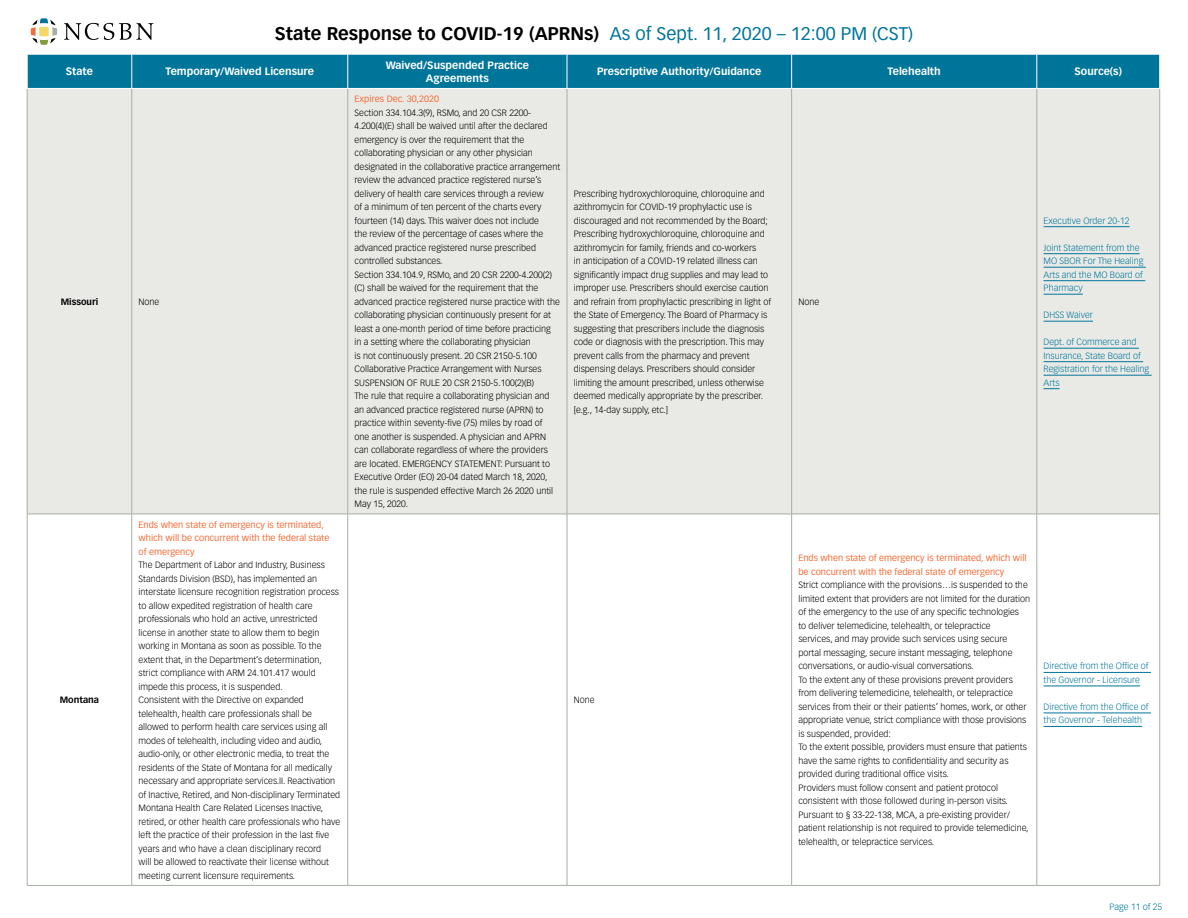
<style>
.page{position:relative;width:1188px;height:918px;background:#fff}
.page>*{position:absolute;margin:0;border:0;box-sizing:border-box;transform-origin:0 0}
.t1{font:700 18px "Vectora LT Std";color:#000}
.t2{font:700 10.5px/12.6px "Vectora LT Std";color:#fff;text-align:center}
.t3{font:300 9px/13.5px "Vectora LT Std";color:#000}
.t4{font:300 9px/13.5px "Vectora LT Std";color:#00759a}
.t5{font:9px/13.5px "Vectora LT Std";color:#f36e3a}
.t6{font:700 9px "Vectora LT Std";color:#000}
.s1{font-weight:400;color:#00759a}
</style>
<div class="page">
<svg style="left:31px;top:18px;width:26px;height:27px"></svg>
<svg style="left:64px;top:23px;width:90px;height:17px"></svg>
<div style="left:28px;top:55px;width:1131px;height:33px;background:#00759a"></div>
<div style="left:28px;top:89px;width:1131px;height:425px;background:#e9eae6"></div>
<svg style="left:131px;top:515px;width:1020px;height:370px"></svg>
<hr style="left:27px;top:89px;width:1px;height:425px;background:#a6afa2">
<hr style="left:132px;top:89px;width:1px;height:425px;background:#a6afa2">
<hr style="left:348px;top:89px;width:1px;height:425px;background:#a6afa2">
<hr style="left:567px;top:89px;width:1px;height:425px;background:#a6afa2">
<hr style="left:791px;top:89px;width:1px;height:425px;background:#a6afa2">
<hr style="left:1037px;top:89px;width:1px;height:425px;background:#a6afa2">
<hr style="left:1159px;top:89px;width:1px;height:425px;background:#a6afa2">
<hr style="left:27px;top:514px;width:105px;height:1px;background:#a6afa2">
<hr style="left:27px;top:514px;width:1px;height:371px;background:#a6afa2">
<hr style="left:132px;top:514px;width:216px;height:1px;background:#a6afa2">
<hr style="left:132px;top:514px;width:1px;height:371px;background:#a6afa2">
<hr style="left:348px;top:514px;width:219px;height:1px;background:#a6afa2">
<hr style="left:348px;top:514px;width:1px;height:371px;background:#a6afa2">
<hr style="left:567px;top:514px;width:225px;height:1px;background:#a6afa2">
<hr style="left:567px;top:514px;width:1px;height:371px;background:#a6afa2">
<hr style="left:792px;top:514px;width:245px;height:1px;background:#a6afa2">
<hr style="left:791px;top:514px;width:1px;height:371px;background:#a6afa2">
<hr style="left:1037px;top:514px;width:123px;height:1px;background:#a6afa2">
<hr style="left:1037px;top:514px;width:1px;height:371px;background:#a6afa2">
<hr style="left:1159px;top:514px;width:1px;height:371px;background:#a6afa2">
<hr style="left:27px;top:885px;width:105px;height:1px;background:#a6afa2">
<hr style="left:132px;top:885px;width:216px;height:1px;background:#a6afa2">
<hr style="left:348px;top:885px;width:219px;height:1px;background:#a6afa2">
<hr style="left:567px;top:885px;width:225px;height:1px;background:#a6afa2">
<hr style="left:792px;top:885px;width:245px;height:1px;background:#a6afa2">
<hr style="left:1037px;top:885px;width:123px;height:1px;background:#a6afa2">
<hr style="left:132px;top:54px;width:1px;height:34px;background:#fff">
<hr style="left:348px;top:54px;width:1px;height:34px;background:#fff">
<hr style="left:567px;top:54px;width:1px;height:34px;background:#fff">
<hr style="left:791px;top:54px;width:1px;height:34px;background:#fff">
<hr style="left:1037px;top:54px;width:1px;height:34px;background:#fff">
<hr style="left:1044px;top:226px;width:86px;height:1px;background:#00759a">
<hr style="left:1044px;top:253px;width:96px;height:1px;background:#00759a">
<hr style="left:1044px;top:267px;width:102px;height:1px;background:#00759a">
<hr style="left:1044px;top:280px;width:101px;height:1px;background:#00759a">
<hr style="left:1044px;top:294px;width:39px;height:1px;background:#00759a">
<hr style="left:1044px;top:321px;width:49px;height:1px;background:#00759a">
<hr style="left:1044px;top:348px;width:95px;height:1px;background:#00759a">
<hr style="left:1044px;top:361px;width:99px;height:1px;background:#00759a">
<hr style="left:1044px;top:375px;width:108px;height:1px;background:#00759a">
<svg style="left:1044px;top:388px;width:16px;height:1px"></svg>
<hr style="left:1044px;top:672px;width:107px;height:1px;background:#00759a">
<hr style="left:1044px;top:686px;width:96px;height:1px;background:#00759a">
<hr style="left:1044px;top:713px;width:107px;height:1px;background:#00759a">
<hr style="left:1044px;top:726px;width:98px;height:1px;background:#00759a">
<h1 class="t1" style="left:275px;top:23px;width:640px">State Response to COVID-19 (APRNs) <span class="s1">As of Sept. 11, 2020 – 12:00 PM (CST)</span></h1>
<p class="t2" style="left:66px;top:65px;width:29px">State</p>
<p class="t2" style="left:165px;top:65px;width:150px">Temporary/Waived Licensure</p>
<p class="t2" style="left:386px;top:59px;width:145px">Waived/Suspended Practice<br>Agreements</p>
<p class="t2" style="left:597px;top:65px;width:166px">Prescriptive Authority/Guidance</p>
<p class="t2" style="left:888px;top:65px;width:55px">Telehealth</p>
<p class="t2" style="left:1075px;top:65px;width:49px">Source(s)</p>
<p class="t6" style="left:61px;top:296px;width:39px">Missouri</p>
<p class="t3" style="left:139px;top:295px;width:22px">None</p>
<p class="t6" style="left:60px;top:695px;width:41px">Montana</p>
<p class="t5" style="left:139px;top:518px;width:192px">Ends when state of emergency is terminated, which will be concurrent with the federal state of emergency</p>
<p class="t3" style="left:139px;top:558px;width:203px">The Department of Labor and Industry, Business Standards Division (BSD), has implemented an interstate licensure recognition registration process to allow expedited registration of health care professionals who hold an active, unrestricted license in another state to allow them to begin working in Montana as soon as possible. To the extent that, in the Department’s determination, strict compliance with ARM 24.101.417 would impede this process, it is suspended.<br>Consistent with the Directive on expanded telehealth, health care professionals shall be allowed to perform health care services using all modes of telehealth, including video and audio, audio-only, or other electronic media, to treat the residents of the State of Montana for all medically necessary and appropriate services.II. Reactivation of Inactive, Retired, and Non-disciplinary Terminated Montana Health Care Related Licenses Inactive, retired, or other health care professionals who have left the practice of their profession in the last five years and who have a clean disciplinary record<br>will be allowed to reactivate their license without meeting current licensure requirements.</p>
<p class="t5" style="left:355px;top:92px;width:86px">Expires Dec. 30,2020</p>
<p class="t3" style="left:355px;top:106px;width:207px">Section 334.104.3(9), RSMo, and 20 CSR 2200- 4.200(4)(E) shall be waived until after the declared emergency is over the requirement that the collaborating physician or any other physician designated in the collaborative practice arrangement review the advanced practice registered nurse’s delivery of health care services through a review<br>of a minimum of ten percent of the charts every fourteen (14) days. This waiver does not include<br>the review of the percentage of cases where the advanced practice registered nurse prescribed controlled substances.<br>Section 334.104.9, RSMo, and 20 CSR 2200-4.200(2) (C) shall be waived for the requirement that the advanced practice registered nurse practice with the collaborating physician continuously present for at least a one-month period of time before practicing<br>in a setting where the collaborating physician<br>is not continuously present. 20 CSR 2150-5.100<br>Collaborative Practice Arrangement with Nurses SUSPENSION OF RULE 20 CSR 2150-5.100(2)(B)<br>The rule that require a collaborating physician and an advanced practice registered nurse (APRN) to practice within seventy-five (75) miles by road of<br>one another is suspended. A physician and APRN can collaborate regardless of where the providers are located. EMERGENCY STATEMENT: Pursuant to Executive Order (EO) 20-04 dated March 18, 2020, the rule is suspended effective March 26 2020 until May 15, 2020.</p>
<p class="t3" style="left:574px;top:187px;width:199px">Prescribing hydroxychloroquine, chloroquine and azithromycin for COVID-19 prophylactic use is discouraged and not recommended by the Board; Prescribing hydroxychloroquine, chloroquine and azithromycin for family, friends and co-workers<br>in anticipation of a COVID-19 related illness can significantly impact drug supplies and may lead to improper use. Prescribers should exercise caution and refrain from prophylactic prescribing in light of the State of Emergency. The Board of Pharmacy is suggesting that prescribers include the diagnosis code or diagnosis with the prescription. This may prevent calls from the pharmacy and prevent dispensing delays. Prescribers should consider limiting the amount prescribed, unless otherwise deemed medically appropriate by the prescriber. [e.g., 14-day supply, etc.]</p>
<p class="t3" style="left:574px;top:693px;width:22px">None</p>
<p class="t3" style="left:798px;top:295px;width:22px">None</p>
<p class="t4" style="left:1044px;top:214px;width:88px">Executive Order 20-12</p>
<p class="t4" style="left:1044px;top:241px;width:101px">Joint Statement from the<br>MO SBOR For The Healing<br>Arts and the MO Board of<br>Pharmacy</p>
<p class="t4" style="left:1044px;top:308px;width:51px">DHSS Waiver</p>
<p class="t4" style="left:1044px;top:335px;width:107px">Dept. of Commerce and<br>Insurance, State Board of<br>Registration for the Healing<br>Arts</p>
<p class="t5" style="left:798px;top:552px;width:230px">Ends when state of emergency is terminated, which will be concurrent with the federal state of emergency</p>
<p class="t3" style="left:798px;top:579px;width:233px">Strict compliance with the provisions…is suspended to the limited extent that providers are not limited for the duration of the emergency to the use of any specific technologies<br>to deliver telemedicine, telehealth, or telepractice<br>services, and may provide such services using secure portal messaging, secure instant messaging, telephone conversations, or audio-visual conversations.<br>To the extent any of these provisions prevent providers from delivering telemedicine, telehealth, or telepractice services from their or their patients’ homes, work, or other appropriate venue, strict compliance with those provisions is suspended, provided:<br>To the extent possible, providers must ensure that patients have the same rights to confidentiality and security as provided during traditional office visits.<br>Providers must follow consent and patient protocol consistent with those followed during in-person visits.<br>Pursuant to § 33-22-138, MCA, a pre-existing provider/ patient relationship is not required to provide telemedicine, telehealth, or telepractice services.</p>
<p class="t4" style="left:1044px;top:660px;width:107px">Directive from the Office of the Governor - Licensure</p>
<p class="t4" style="left:1044px;top:700px;width:107px">Directive from the Office of the Governor - Telehealth</p>
<p class="t4" style="left:1110px;top:900px;width:54px">Page 11 of 25</p>
</div>
